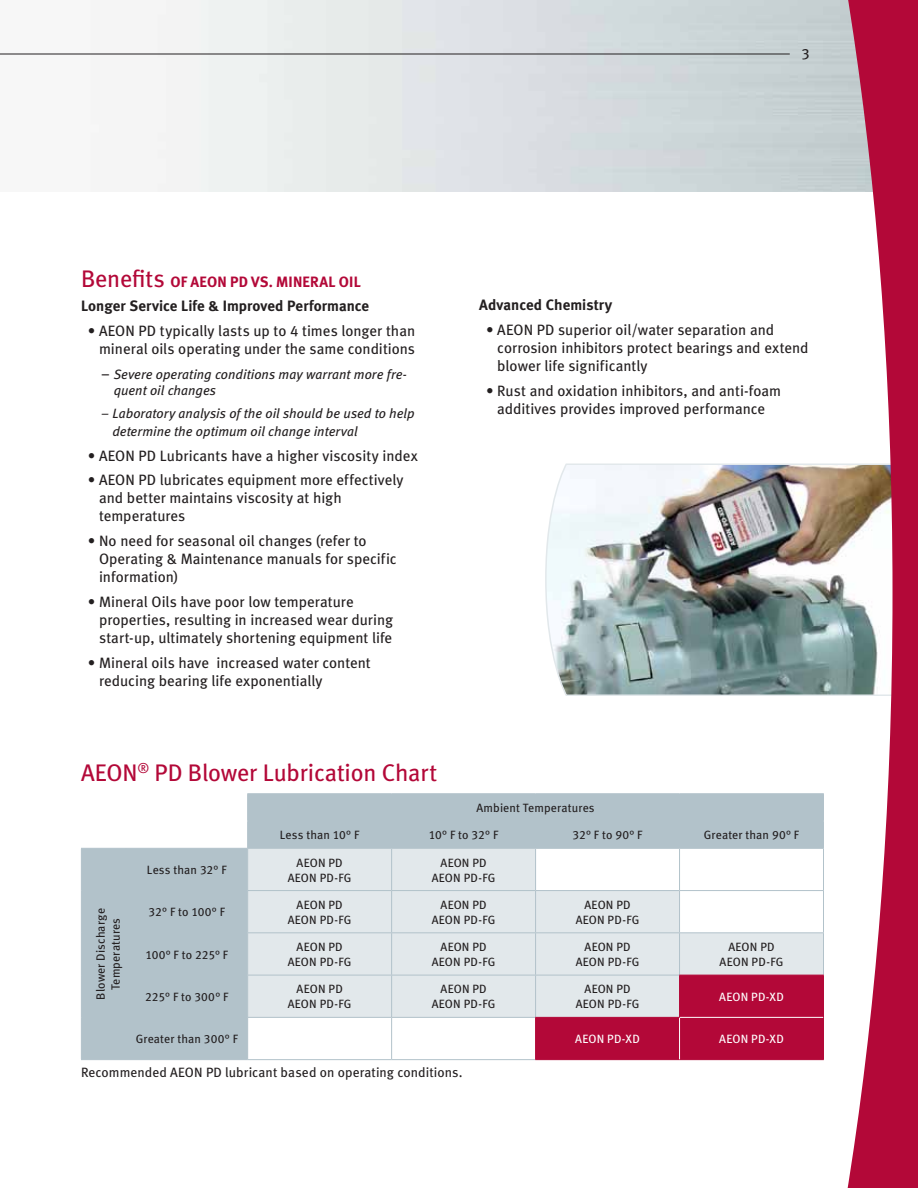
<style>
.page{position:relative;width:918px;height:1188px;background:#fff}
.page>*{position:absolute;margin:0;border:0;box-sizing:border-box;transform-origin:0 0}
.t1{font:24px "Meta Book LF";letter-spacing:-.01em;color:#b30838}
.t2{font:15px/18px "Meta Book LF";color:#231f20}
.t3{font:15px/24.8px "Meta Bold LF";letter-spacing:.005em;color:#231f20}
.t4{font:italic 13.5px/16.2px "Meta Book LF";color:#231f20}
.t5{font:13.5px "Meta Book LF";letter-spacing:.005em;color:#231f20}
.t6{font:12px/15px "Meta Book LF";letter-spacing:.015em;color:#231f20;text-align:center}
.t7{font:12px "Meta Book LF";letter-spacing:.02em;color:#fff}
.s1{font-family:"Meta Book LF";font-size:24px;color:#b30838}
.s2{color:#b30838}
.s3{font-style:normal;font-size:15px}
</style>
<div class="page">
<img style="left:545px;top:463px;width:301px;height:233px">
<svg style="left:846px;top:0;width:72px;height:1188px;fill:#b30838"></svg>
<hr style="left:0;top:54px;width:790px;height:1px;background:#231f20">
<svg style="left:81px;top:794px;width:742px;height:265px;fill:#b2c2ca"></svg>
<svg style="left:248px;top:849px;width:575px;height:168px;fill:#e2e8eb"></svg>
<svg style="left:536px;top:976px;width:287px;height:83px;background:#be4064"></svg>
<hr style="left:391px;top:849px;width:1px;height:41px;background:#b2c2ca">
<hr style="left:535px;top:849px;width:1px;height:41px;background:#b2c2ca">
<hr style="left:679px;top:849px;width:1px;height:41px;background:#b2c2ca">
<hr style="left:823px;top:849px;width:1px;height:41px;background:#b2c2ca">
<hr style="left:248px;top:890px;width:144px;height:1px;background:#b2c2ca">
<hr style="left:392px;top:890px;width:144px;height:1px;background:#b2c2ca">
<hr style="left:391px;top:891px;width:1px;height:41px;background:#b2c2ca">
<hr style="left:536px;top:890px;width:144px;height:1px;background:#b2c2ca">
<hr style="left:535px;top:891px;width:1px;height:41px;background:#b2c2ca">
<hr style="left:680px;top:890px;width:144px;height:1px;background:#b2c2ca">
<hr style="left:679px;top:891px;width:1px;height:41px;background:#b2c2ca">
<hr style="left:823px;top:891px;width:1px;height:41px;background:#b2c2ca">
<hr style="left:248px;top:932px;width:144px;height:1px;background:#b2c2ca">
<hr style="left:392px;top:932px;width:144px;height:1px;background:#b2c2ca">
<hr style="left:391px;top:933px;width:1px;height:42px;background:#b2c2ca">
<hr style="left:536px;top:932px;width:144px;height:1px;background:#b2c2ca">
<hr style="left:535px;top:933px;width:1px;height:42px;background:#b2c2ca">
<hr style="left:680px;top:932px;width:144px;height:1px;background:#b2c2ca">
<hr style="left:679px;top:933px;width:1px;height:42px;background:#b2c2ca">
<hr style="left:823px;top:933px;width:1px;height:42px;background:#b2c2ca">
<hr style="left:248px;top:975px;width:144px;height:1px;background:#b2c2ca">
<hr style="left:392px;top:975px;width:144px;height:1px;background:#b2c2ca">
<hr style="left:391px;top:975px;width:1px;height:42px;background:#b2c2ca">
<hr style="left:536px;top:975px;width:143px;height:1px;background:#b2c2ca">
<hr style="left:535px;top:975px;width:1px;height:42px;background:#b2c2ca">
<hr style="left:248px;top:1017px;width:144px;height:1px;background:#b2c2ca">
<hr style="left:392px;top:1017px;width:143px;height:1px;background:#b2c2ca">
<hr style="left:391px;top:1018px;width:1px;height:41px;background:#b2c2ca">
<hr style="left:248px;top:1059px;width:144px;height:1px;background:#b2c2ca">
<hr style="left:392px;top:1059px;width:143px;height:1px;background:#b2c2ca">
<hr style="left:247px;top:793px;width:145px;height:1px;background:#b2c2ca">
<hr style="left:392px;top:793px;width:144px;height:1px;background:#b2c2ca">
<hr style="left:536px;top:793px;width:144px;height:1px;background:#b2c2ca">
<hr style="left:680px;top:793px;width:144px;height:1px;background:#b2c2ca">
<hr style="left:247px;top:821px;width:145px;height:1px;background:#b2c2ca">
<svg style="left:247px;top:794px;width:1px;height:54px"></svg>
<hr style="left:392px;top:821px;width:144px;height:1px;background:#b2c2ca">
<svg style="left:391px;top:822px;width:1px;height:26px"></svg>
<hr style="left:536px;top:821px;width:144px;height:1px;background:#b2c2ca">
<svg style="left:535px;top:822px;width:1px;height:26px"></svg>
<hr style="left:680px;top:821px;width:144px;height:1px;background:#b2c2ca">
<svg style="left:679px;top:822px;width:1px;height:26px"></svg>
<svg style="left:823px;top:794px;width:1px;height:54px"></svg>
<hr style="left:248px;top:848px;width:144px;height:1px;background:#b2c2ca">
<hr style="left:392px;top:848px;width:144px;height:1px;background:#b2c2ca">
<hr style="left:536px;top:848px;width:144px;height:1px;background:#b2c2ca">
<hr style="left:680px;top:848px;width:144px;height:1px;background:#b2c2ca">
<hr style="left:81px;top:848px;width:45px;height:1px;background:#b2c2ca">
<hr style="left:81px;top:849px;width:1px;height:42px;background:#b2c2ca">
<hr style="left:81px;top:891px;width:1px;height:42px;background:#b2c2ca">
<hr style="left:81px;top:933px;width:1px;height:42px;background:#b2c2ca">
<hr style="left:81px;top:975px;width:1px;height:42px;background:#b2c2ca">
<hr style="left:81px;top:1017px;width:1px;height:42px;background:#b2c2ca">
<hr style="left:81px;top:1059px;width:45px;height:1px;background:#b2c2ca">
<hr style="left:126px;top:848px;width:122px;height:1px;background:#b2c2ca">
<hr style="left:126px;top:849px;width:1px;height:41px;background:#b2c2ca">
<hr style="left:247px;top:849px;width:1px;height:41px;background:#b2c2ca">
<hr style="left:126px;top:890px;width:122px;height:1px;background:#b2c2ca">
<hr style="left:126px;top:891px;width:1px;height:41px;background:#b2c2ca">
<hr style="left:247px;top:891px;width:1px;height:41px;background:#b2c2ca">
<hr style="left:126px;top:932px;width:122px;height:1px;background:#b2c2ca">
<hr style="left:126px;top:933px;width:1px;height:42px;background:#b2c2ca">
<hr style="left:247px;top:933px;width:1px;height:42px;background:#b2c2ca">
<hr style="left:126px;top:975px;width:122px;height:1px;background:#b2c2ca">
<hr style="left:126px;top:975px;width:1px;height:42px;background:#b2c2ca">
<hr style="left:247px;top:975px;width:1px;height:42px;background:#b2c2ca">
<hr style="left:126px;top:1017px;width:122px;height:1px;background:#b2c2ca">
<hr style="left:126px;top:1018px;width:1px;height:41px;background:#b2c2ca">
<hr style="left:247px;top:1018px;width:1px;height:41px;background:#b2c2ca">
<hr style="left:126px;top:1059px;width:122px;height:1px;background:#b2c2ca">
<hr style="left:535px;top:1017px;width:145px;height:1px;background:#b30838">
<hr style="left:535px;top:1018px;width:1px;height:41px;background:#b30838">
<hr style="left:823px;top:1017px;width:1px;height:42px;background:#b30838">
<hr style="left:535px;top:1059px;width:145px;height:1px;background:#b30838">
<hr style="left:680px;top:1059px;width:144px;height:1px;background:#b30838">
<hr style="left:679px;top:1018px;width:1px;height:41px;background:#fff">
<hr style="left:680px;top:1017px;width:143px;height:1px;background:#fff">
<hr style="left:679px;top:975px;width:1px;height:42px;background:#b30838">
<hr style="left:679px;top:975px;width:145px;height:1px;background:#b30838">
<hr style="left:823px;top:975px;width:1px;height:42px;background:#b30838">
<p class="t2" style="left:802px;top:44px;width:10px">3</p>
<p class="t3" style="left:81px;top:269px;width:290px"><span class="s1">Benefits</span> <span class="s2">of Aeon PD vs. Mineral Oil<br></span>Longer Service Life &amp; Improved Performance</p>
<p class="t2" style="left:88px;top:322px;width:329px;text-align:right">• AEON PD typically lasts up to 4 times longer than mineral oils operating under the same conditions</p>
<p class="t4" style="left:114px;top:366px;width:295px;text-indent:-12px"><span class="s3">–</span> Severe operating conditions may warrant more fre&shy;quent oil changes</p>
<p class="t4" style="left:112px;top:404px;width:304px;line-height:18px;text-indent:-11px">– Laboratory analysis of the oil should be used to help determine the optimum oil change interval</p>
<p class="t2" style="left:88px;top:446px;width:332px">• AEON PD Lubricants have a higher viscosity index</p>
<p class="t2" style="left:99px;top:471px;width:306px;text-indent:-11px">• AEON PD lubricates equipment more effectively and better maintains viscosity at high temperatures</p>
<p class="t2" style="left:99px;top:532px;width:299px;text-indent:-11px">• No need for seasonal oil changes (refer to<br>Operating &amp; Maintenance manuals for specific information)</p>
<p class="t2" style="left:99px;top:593px;width:296px;text-indent:-11px">• Mineral Oils have poor low temperature properties, resulting in increased wear during start-up, ultimately shortening equipment life</p>
<p class="t2" style="left:99px;top:653px;width:273px;text-indent:-11px">• Mineral oils have increased water content reducing bearing life exponentially</p>
<h1 class="t1" style="left:81px;top:758px;width:358px">AEON<sup>®</sup> PD Blower Lubrication Chart</h1>
<p class="t3" style="left:479px;top:293px;width:135px">Advanced Chemistry</p>
<p class="t2" style="left:497px;top:321px;width:313px;text-indent:-11px">• AEON PD superior oil/water separation and corrosion inhibitors protect bearings and extend blower life significantly</p>
<p class="t2" style="left:486px;top:382px;width:297px;text-align:center">• Rust and oxidation inhibitors, and anti-foam additives provides improved performance</p>
<p class="t6" style="left:476px;top:800px;width:120px">Ambient Temperatures</p>
<p class="t6" style="left:280px;top:828px;width:81px">Less than 10° F</p>
<p class="t6" style="left:429px;top:828px;width:71px">10° F to 32° F</p>
<p class="t6" style="left:573px;top:828px;width:71px">32° F to 90° F</p>
<p class="t6" style="left:704px;top:828px;width:97px">Greater than 90° F</p>
<p class="t6" style="left:147px;top:862px;width:81px">Less than 32° F</p>
<p class="t6" style="left:288px;top:855px;width:65px">AEON PD<br>AEON PD-FG</p>
<p class="t6" style="left:432px;top:855px;width:65px">AEON PD<br>AEON PD-FG</p>
<p class="t6" style="left:149px;top:905px;width:78px">32° F to 100° F</p>
<p class="t6" style="left:288px;top:897px;width:65px">AEON PD<br>AEON PD-FG</p>
<p class="t6" style="left:432px;top:897px;width:65px">AEON PD<br>AEON PD-FG</p>
<p class="t6" style="left:576px;top:897px;width:65px">AEON PD<br>AEON PD-FG</p>
<p class="t6" style="left:145px;top:947px;width:84px">100° F to 225° F</p>
<p class="t6" style="left:288px;top:939px;width:65px">AEON PD<br>AEON PD-FG</p>
<p class="t6" style="left:432px;top:939px;width:65px">AEON PD<br>AEON PD-FG</p>
<p class="t6" style="left:576px;top:939px;width:65px">AEON PD<br>AEON PD-FG</p>
<p class="t6" style="left:720px;top:939px;width:65px">AEON PD<br>AEON PD-FG</p>
<p class="t6" style="left:145px;top:989px;width:85px">225° F to 300° F</p>
<p class="t6" style="left:288px;top:982px;width:65px">AEON PD<br>AEON PD-FG</p>
<p class="t6" style="left:432px;top:982px;width:65px">AEON PD<br>AEON PD-FG</p>
<p class="t6" style="left:576px;top:982px;width:65px">AEON PD<br>AEON PD-FG</p>
<p class="t7" style="left:719px;top:990px;width:66px">AEON PD-XD</p>
<p class="t6" style="left:136px;top:1031px;width:104px">Greater than 300° F</p>
<p class="t7" style="left:575px;top:1032px;width:66px">AEON PD-XD</p>
<p class="t7" style="left:719px;top:1032px;width:66px">AEON PD-XD</p>
<p class="t5" style="left:81px;top:1064px;width:383px">Recommended AEON PD lubricant based on operating conditions.</p>
<p class="t6" style="left:93px;top:1000px;width:93px;rotate:-90deg">Blower Discharge<br>Temperatures</p>
</div>
